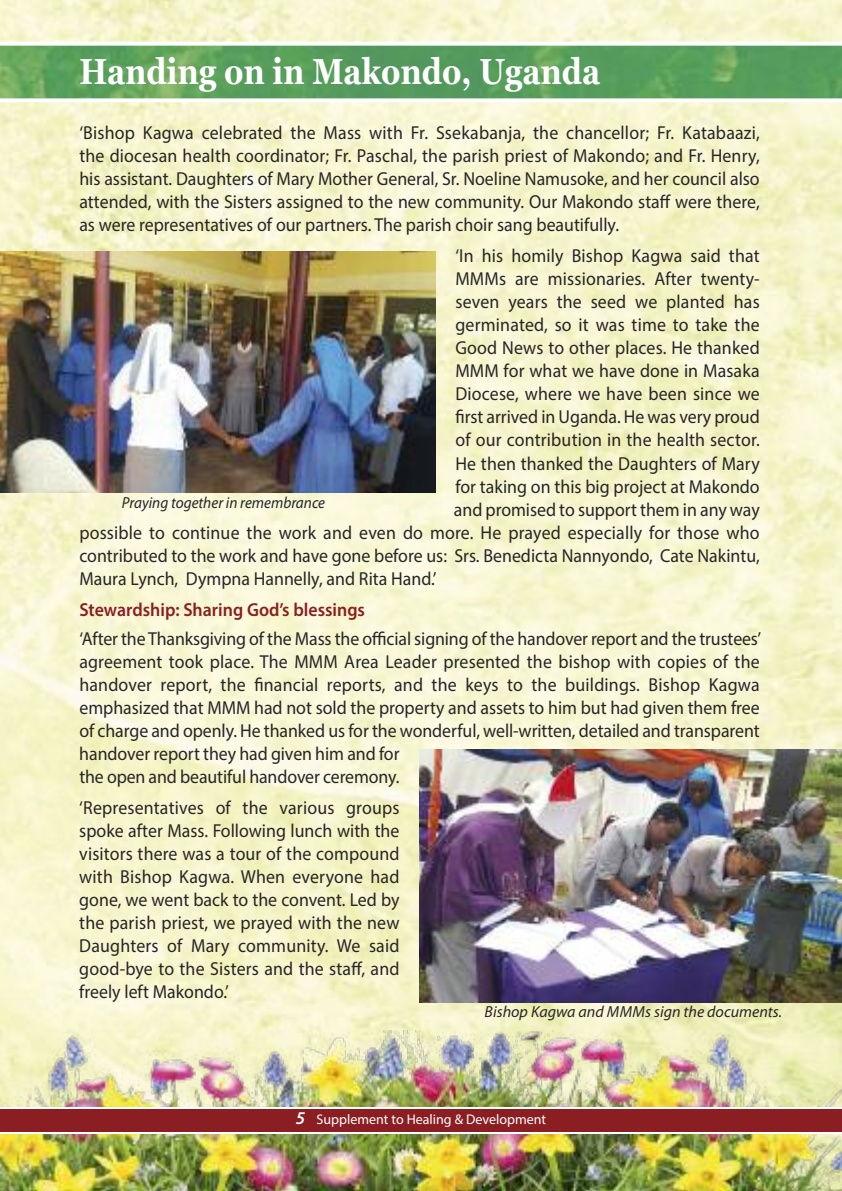
<style>
.page{position:relative;width:842px;height:1191px;background:#fff}
.page>*{position:absolute;margin:0;border:0;box-sizing:border-box;transform-origin:0 0}
.t1{font:700 36px "Georgia";color:#fff;scale:.85 1}
.t2{font:18.8px/23px "Myriad Pro";color:#272526;text-align:justify;scale:.95 1}
.t3{font:600 18.8px "Myriad Pro";color:#8a1e22;scale:.95 1}
.t4{font:italic 16px "Myriad Pro";color:#272526}
.t5{font:italic 16px "Myriad Pro";color:#272526;scale:.95 1}
.t6{font:14px "Myriad Pro";color:#fff}
.s1{font-weight:600;font-style:italic;font-size:18px}
</style>
<div class="page">
<img style="left:0;top:0;width:842px;height:1030px">
<img style="left:0;top:1030px;width:842px;height:161px">
<div style="left:0;top:1107px;width:842px;height:26px;background:#8a1e22"></div>
<img style="left:0;top:46px;width:842px;height:52px">
<svg style="left:0;top:42px;width:842px;height:4px"></svg>
<svg style="left:0;top:98px;width:842px;height:4px"></svg>
<img style="left:420px;top:750px;width:422px;height:252px">
<img style="left:0;top:251px;width:435px;height:241px">
<hr style="left:0;top:715px;width:1px;height:290px;background:#fff">
<h1 class="t1" style="left:79px;top:50px;width:614px">Handing on in Makondo, Uganda</h1>
<p class="t2" style="left:79px;top:123px;width:718px">‘Bishop Kagwa celebrated the Mass with Fr. Ssekabanja, the chancellor; Fr. Katabaazi, the diocesan health coordinator; Fr. Paschal, the parish priest of Makondo; and Fr. Henry, his assistant. Daughters of Mary Mother General, Sr. Noeline Namusoke, and her council also attended, with the Sisters assigned to the new community. Our Makondo staff were there, as were representatives of our partners. The parish choir sang beautifully.</p>
<p class="t2" style="left:455px;top:246px;width:322px">‘In his homily Bishop Kagwa said that</p>
<p class="t2" style="left:455px;top:269px;width:322px">MMMs are missionaries. After twenty-</p>
<p class="t2" style="left:455px;top:292px;width:322px">seven years the seed we planted has</p>
<p class="t2" style="left:455px;top:315px;width:322px">germinated, so it was time to take the</p>
<p class="t2" style="left:455px;top:338px;width:322px">Good News to other places. He thanked</p>
<p class="t2" style="left:455px;top:361px;width:322px">MMM for what we have done in Masaka</p>
<p class="t2" style="left:455px;top:384px;width:322px">Diocese, where we have been since we</p>
<p class="t2" style="left:455px;top:407px;width:322px">first arrived in Uganda. He was very proud</p>
<p class="t2" style="left:455px;top:430px;width:322px">of our contribution in the health sector.</p>
<p class="t2" style="left:455px;top:453px;width:322px">He then thanked the Daughters of Mary</p>
<p class="t2" style="left:455px;top:476px;width:322px">for taking on this big project at Makondo</p>
<p class="t2" style="left:454px;top:499px;width:323px">and promised to support them in any way</p>
<p class="t2" style="left:79px;top:522px;width:718px">possible to continue the work and even do more. He prayed especially for those who</p>
<p class="t2" style="left:79px;top:545px;width:718px">contributed to the work and have gone before us: Srs. Benedicta Nannyondo, Cate Nakintu,</p>
<p class="t2" style="left:79px;top:568px;width:377px">Maura Lynch, Dympna Hannelly, and Rita Hand.’</p>
<p class="t3" style="left:79px;top:602px;width:302px">Stewardship: Sharing God’s blessings</p>
<p class="t2" style="left:79px;top:628px;width:719px;text-align:left">‘After the Thanksgiving of the Mass the official signing of the handover report and the trustees’ agreement took place. The MMM Area Leader presented the bishop with copies of the handover report, the financial reports, and the keys to the buildings. Bishop Kagwa emphasized that MMM had not sold the property and assets to him but had given them free of charge and openly. He thanked us for the wonderful, well-written, detailed and transparent handover report they had given him and for<br>the open and beautiful handover ceremony.</p>
<p class="t2" style="left:79px;top:798px;width:339px">‘Representatives of the various groups spoke after Mass. Following lunch with the visitors there was a tour of the compound with Bishop Kagwa. When everyone had gone, we went back to the convent. Led by the parish priest, we prayed with the new Daughters of Mary community. We said good-bye to the Sisters and the staff, and freely left Makondo.’</p>
<p class="t5" style="left:122px;top:497px;width:216px">Praying together in remembrance</p>
<p class="t4" style="left:485px;top:1006px;width:299px">Bishop Kagwa and MMMs sign the documents.</p>
<p class="t6" style="left:296px;top:1114px;width:252px"><span class="s1">5</span> Supplement to Healing &amp; Development</p>
</div>
